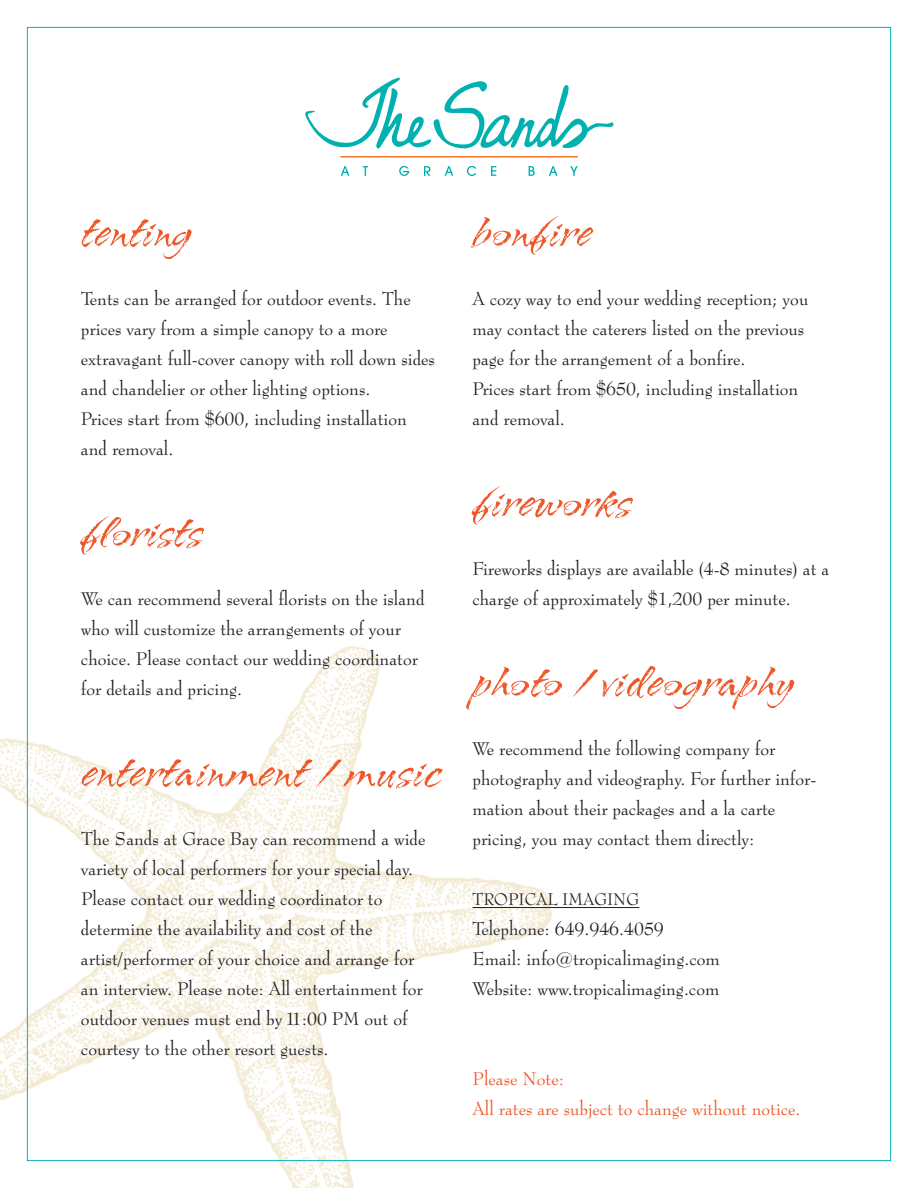
<style>
.page{position:relative;width:918px;height:1188px;background:#fff}
.page>*{position:absolute;margin:0;border:0;box-sizing:border-box;transform-origin:0 0}
.t1{font:51px "Arid ITC";color:#ee5829}
.t2{font:18px/30px "Bernhard Modern BT";color:#231f20}
.t3{font:18px/30px "Bernhard Modern BT";color:#ee5829}
.t4{font:16.5px "Bernhard Modern BT";color:#231f20}
</style>
<div class="page">
<img style="left:0;top:602px;width:595px;height:586px">
<hr style="left:472px;top:907px;width:167px;height:1px;background:#231f20">
<hr style="left:341px;top:156px;width:237px;height:1px;background:#ea6d1f">
<svg style="left:305px;top:78px;width:309px;height:71px"></svg>
<svg style="left:341px;top:166px;width:8px;height:10px"></svg>
<svg style="left:363px;top:166px;width:5px;height:10px"></svg>
<svg style="left:399px;top:166px;width:10px;height:10px"></svg>
<svg style="left:424px;top:166px;width:6px;height:10px"></svg>
<svg style="left:445px;top:166px;width:8px;height:10px"></svg>
<svg style="left:467px;top:166px;width:9px;height:10px"></svg>
<svg style="left:491px;top:166px;width:5px;height:10px"></svg>
<svg style="left:529px;top:166px;width:6px;height:10px"></svg>
<svg style="left:549px;top:166px;width:8px;height:10px"></svg>
<svg style="left:570px;top:166px;width:8px;height:10px"></svg>
<h1 class="t1" style="left:81px;top:198px;width:112px">tenting</h1>
<p class="t2" style="left:81px;top:285px;width:355px">Tents can be arranged for outdoor events. The prices vary from a simple canopy to a more extravagant full-cover canopy with roll down sides and chandelier or other lighting options.<br>Prices start from $600, including installation and removal.</p>
<h1 class="t1" style="left:81px;top:498px;width:123px">florists</h1>
<p class="t2" style="left:81px;top:585px;width:345px">We can recommend several florists on the island who will customize the arrangements of your choice. Please contact our wedding coordinator for details and pricing.</p>
<h1 class="t1" style="left:81px;top:738px;width:363px">entertainment / music</h1>
<p class="t2" style="left:81px;top:825px;width:346px">The Sands at Grace Bay can recommend a wide variety of local performers for your special day.<br>Please contact our wedding coordinator to determine the availability and cost of the artist/performer of your choice and arrange for an interview. Please note: All entertainment for outdoor venues must end by 11:00 PM out of courtesy to the other resort guests.</p>
<h1 class="t1" style="left:472px;top:198px;width:121px">bonfire</h1>
<p class="t2" style="left:472px;top:285px;width:337px">A cozy way to end your wedding reception; you may contact the caterers listed on the previous page for the arrangement of a bonfire.<br>Prices start from $650, including installation and removal.</p>
<h1 class="t1" style="left:472px;top:468px;width:161px">fireworks</h1>
<p class="t2" style="left:472px;top:555px;width:358px">Fireworks displays are available (4-8 minutes) at a charge of approximately $1,200 per minute.</p>
<h1 class="t1" style="left:472px;top:648px;width:323px">photo / videography</h1>
<p class="t2" style="left:472px;top:735px;width:345px">We recommend the following company for photography and videography. For further infor&shy;mation about their packages and a la carte pricing, you may contact them directly:</p>
<p class="t4" style="left:472px;top:891px;width:168px">TROPICAL IMAGING</p>
<p class="t2" style="left:472px;top:915px;width:249px">Telephone: 649.946.4059<br>Email: info@tropicalimaging.com<br>Website: www.tropicalimaging.com</p>
<p class="t3" style="left:472px;top:1065px;width:329px">Please Note:<br>All rates are subject to change without notice.</p>
</div>
